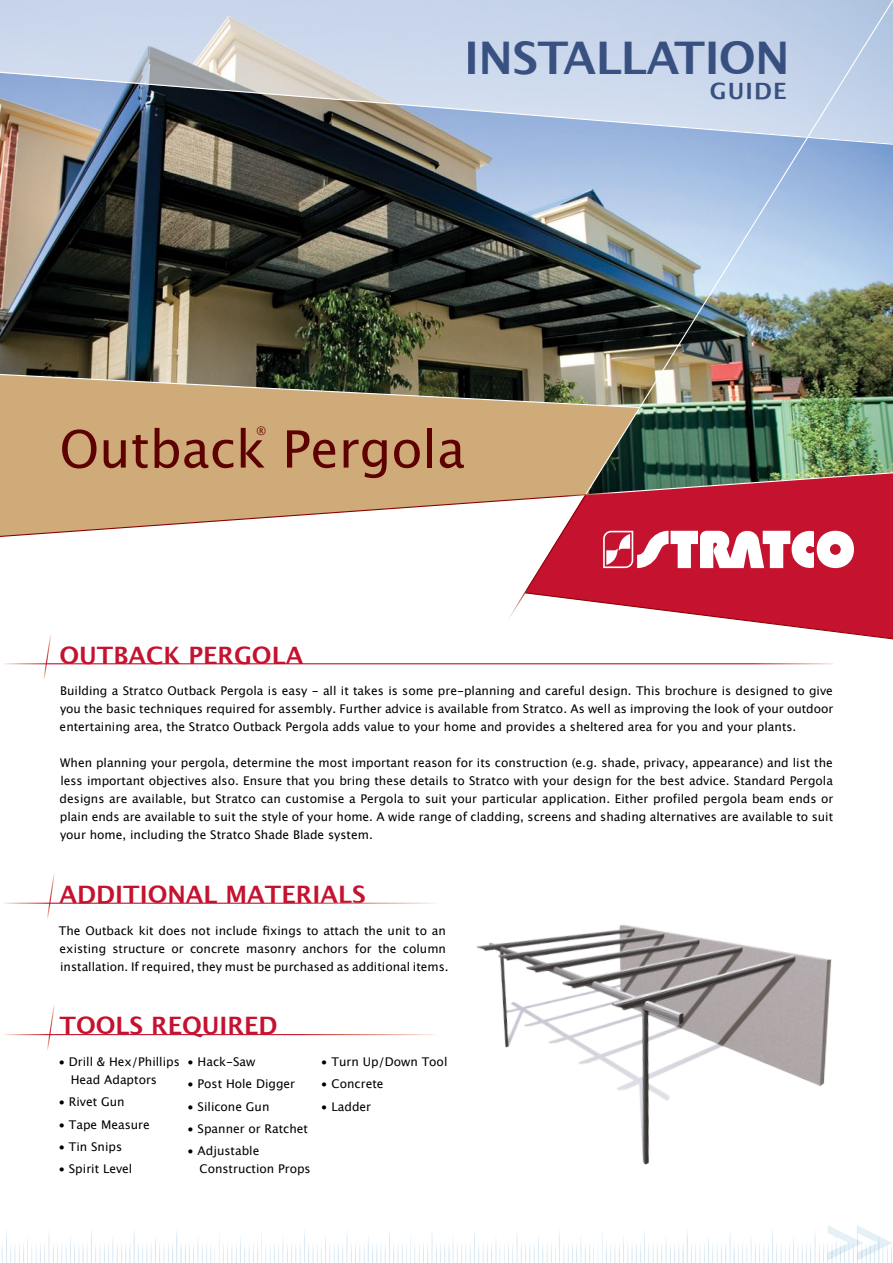
<style>
.page{position:relative;width:893px;height:1263px;background:#fff}
.page>*{position:absolute;margin:0;border:0;box-sizing:border-box;transform-origin:0 0}
.t1{font:51.45px "Lucida Grande";color:#5d0201}
.t2{font:700 45px "Lucida Grande";letter-spacing:-.015em;color:#1e396d}
.t3{font:700 24px "Lucida Grande";color:#c4122f}
.t4{font:700 22.5px "Lucida Grande";letter-spacing:.055em;color:#1e396d}
.t5{font:12px/18px "Lucida Grande";color:#000}
.t6{font:11.55px "Lucida Grande";color:#5d0201}
</style>
<div class="page">
<img style="left:2px;top:1231px;width:890px;height:32px">
<svg style="left:828px;top:1225px;width:64px;height:35px"></svg>
<svg style="left:43px;top:634px;width:9px;height:45px"></svg>
<hr style="left:0;top:663px;width:833px;height:1px;background:#fff">
<img style="left:0;top:146px;width:893px;height:325px">
<img style="left:476px;top:925px;width:356px;height:240px">
<img style="left:638px;top:146px;width:255px;height:263px">
<svg style="left:0;top:373px;width:642px;height:98px;background:#b69a70"></svg>
<svg style="left:0;top:471px;width:893px;height:66px"></svg>
<svg style="left:0;top:0;width:893px;height:146px;background:#b2bdce"></svg>
<svg style="left:494px;top:493px;width:399px;height:147px"></svg>
<svg style="left:0;top:0;width:1px;height:73px"></svg>
<svg style="left:46px;top:1005px;width:10px;height:45px"></svg>
<hr style="left:0;top:1034px;width:446px;height:1px;background:#fff">
<svg style="left:46px;top:874px;width:10px;height:45px"></svg>
<hr style="left:0;top:903px;width:446px;height:1px;background:#fff">
<h2 class="t2" style="left:465px;top:21px;width:326px">INSTALLATION</h2>
<h3 class="t4" style="left:710px;top:73px;width:79px">GUIDE</h3>
<p class="t6" style="left:256px;top:424px;width:11px">®</p>
<h1 class="t1" style="left:60px;top:420px;width:407px">Outback Pergola</h1>
<h3 class="t3" style="left:60px;top:635px;width:245px">OUTBACK PERGOLA</h3>
<p class="t5" style="left:60px;top:682px;width:775px;text-align:justify">Building a Stratco Outback Pergola is easy - all it takes is some pre-planning and careful design. This brochure is designed to give you the basic techniques required for assembly. Further advice is available from Stratco. As well as improving the look of your outdoor entertaining area, the Stratco Outback Pergola adds value to your home and provides a sheltered area for you and your plants.</p>
<p class="t5" style="left:60px;top:754px;width:775px;text-align:justify">When planning your pergola, determine the most important reason for its construction (e.g. shade, privacy, appearance) and list the less important objectives also. Ensure that you bring these details to Stratco with your design for the best advice. Standard Pergola designs are available, but Stratco can customise a Pergola to suit your particular application. Either profiled pergola beam ends or plain ends are available to suit the style of your home. A wide range of cladding, screens and shading alternatives are available to suit your home, including the Stratco Shade Blade system.</p>
<h3 class="t3" style="left:60px;top:875px;width:308px">ADDITIONAL MATERIALS</h3>
<p class="t5" style="left:59px;top:921px;width:391px">The Outback kit does not include fixings to attach the unit to an existing structure or concrete masonry anchors for the column installation. If required, they must be purchased as additional items.</p>
<h3 class="t3" style="left:60px;top:1006px;width:220px">TOOLS REQUIRED</h3>
<p class="t5" style="left:71px;top:1053px;width:111px;text-indent:-12px">• Drill &amp; Hex/Phillips<br>Head Adaptors</p>
<p class="t5" style="left:58px;top:1093px;width:68px">• Rivet Gun</p>
<p class="t5" style="left:58px;top:1115px;width:93px">• Tape Measure</p>
<p class="t5" style="left:58px;top:1138px;width:65px">• Tin Snips</p>
<p class="t5" style="left:58px;top:1160px;width:76px">• Spirit Level</p>
<p class="t5" style="left:187px;top:1053px;width:70px">• Hack-Saw</p>
<p class="t5" style="left:187px;top:1075px;width:110px">• Post Hole Digger</p>
<p class="t5" style="left:187px;top:1097px;width:84px">• Silicone Gun</p>
<p class="t5" style="left:187px;top:1120px;width:122px">• Spanner or Ratchet</p>
<p class="t5" style="left:199px;top:1142px;width:113px;text-indent:-12px">• Adjustable<br>Construction Props</p>
<p class="t5" style="left:321px;top:1053px;width:128px">• Turn Up/Down Tool</p>
<p class="t5" style="left:321px;top:1075px;width:64px">• Concrete</p>
<p class="t5" style="left:321px;top:1097px;width:52px">• Ladder</p>
</div>
